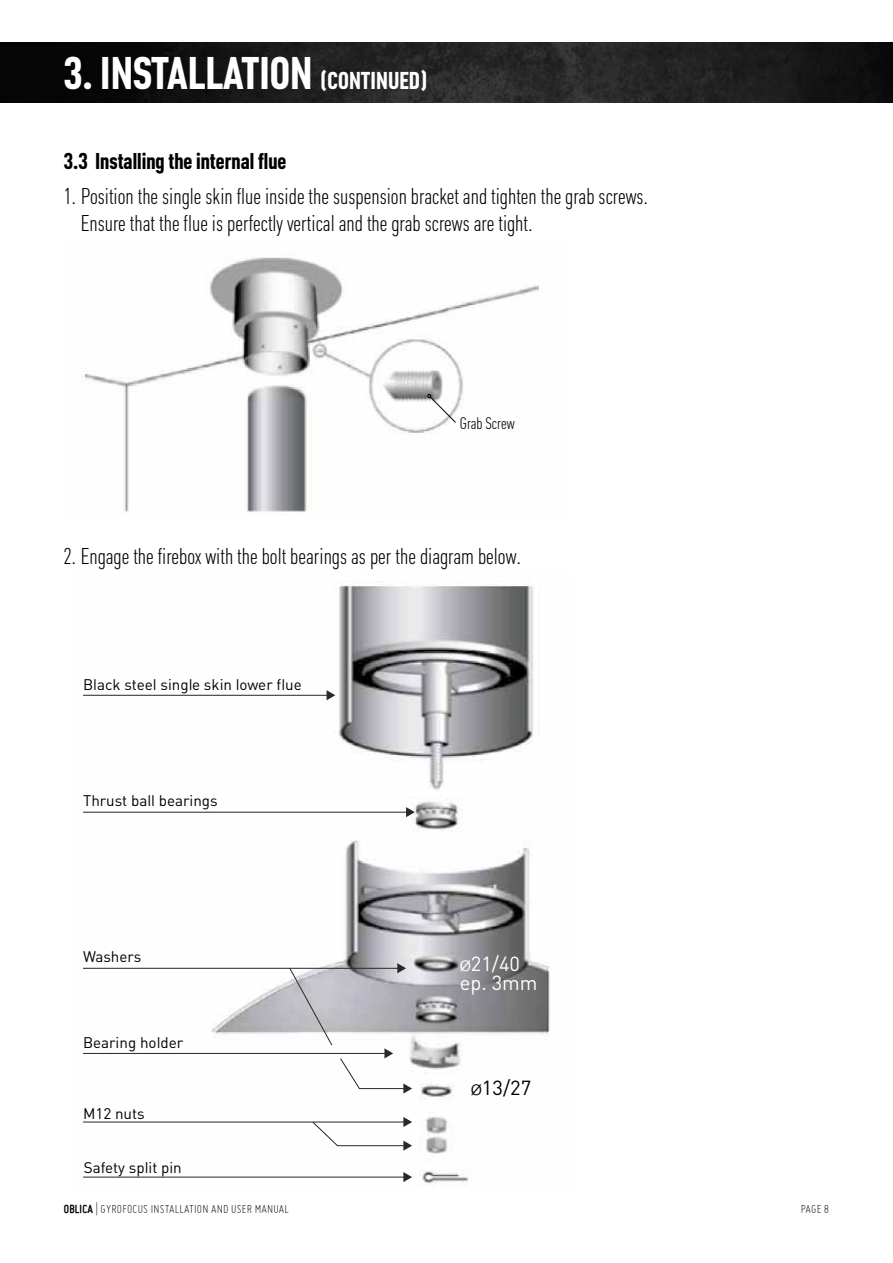
<style>
.page{position:relative;width:893px;height:1263px;background:#fff}
.page>*{position:absolute;margin:0;border:0;box-sizing:border-box;transform-origin:0 0}
.t1{font:700 45px "Plumb Condensed";color:#fff}
.t2{font:300 22.5px/27px "Plumb Condensed";color:#000}
.t3{font:700 22.5px "Plumb Condensed";color:#000}
.t4{font:20.1px/19.2px "Plumb";color:#fff}
.t5{font:20.1px "Plumb";color:#000}
.t6{font:300 16.5px "Plumb Condensed";color:#000}
.t7{font:15.15px "Plumb";color:#000}
.t8{font:300 12.75px "Miso";letter-spacing:.015em;color:#000}
.s1{font-size:24px}
.s2{font-family:"Helvetica";font-weight:300}
.s3{font-weight:700}
</style>
<div class="page">
<img style="left:0;top:43px;width:893px;height:59px">
<img style="left:83px;top:581px;width:467px;height:606px">
<hr style="left:83px;top:695px;width:245px;height:1px;background:#292929">
<svg style="left:327px;top:690px;width:8px;height:10px"></svg>
<hr style="left:83px;top:812px;width:325px;height:1px;background:#292929">
<svg style="left:406px;top:807px;width:9px;height:10px"></svg>
<hr style="left:83px;top:968px;width:316px;height:1px;background:#292929">
<svg style="left:397px;top:963px;width:9px;height:10px"></svg>
<hr style="left:83px;top:1053px;width:303px;height:1px;background:#292929">
<hr style="left:83px;top:1121px;width:322px;height:1px;background:#292929">
<hr style="left:83px;top:1176px;width:322px;height:1px;background:#292929">
<svg style="left:403px;top:1172px;width:9px;height:10px"></svg>
<svg style="left:311px;top:1117px;width:101px;height:34px"></svg>
<svg style="left:339px;top:1048px;width:73px;height:45px"></svg>
<svg style="left:288px;top:967px;width:45px;height:79px"></svg>
<img style="left:84px;top:257px;width:456px;height:255px">
<svg style="left:427px;top:394px;width:30px;height:29px"></svg>
<h1 class="t1" style="left:64px;top:48px;width:365px">3. INSTALLATION <span class="s1">(CONTINUED)</span></h1>
<p class="t3" style="left:64px;top:148px;width:224px">3.3 Installing the internal flue</p>
<p class="t2" style="left:81px;top:184px;width:569px;text-indent:-17px">1. Position the single skin flue inside the suspension bracket and tighten the grab screws.<br>Ensure that the flue is perfectly vertical and the grab screws are tight.</p>
<p class="t6" style="left:460px;top:414px;width:56px">Grab Screw</p>
<p class="t2" style="left:64px;top:543px;width:459px">2. Engage the firebox with the bolt bearings as per the diagram below.</p>
<p class="t7" style="left:83px;top:676px;width:220px">Black steel single skin lower flue</p>
<p class="t7" style="left:83px;top:792px;width:136px">Thrust ball bearings</p>
<p class="t7" style="left:83px;top:948px;width:60px">Washers</p>
<p class="t7" style="left:83px;top:1033px;width:102px">Bearing holder</p>
<p class="t7" style="left:83px;top:1105px;width:63px">M12 nuts</p>
<p class="t7" style="left:84px;top:1159px;width:100px">Safety split pin</p>
<p class="t4" style="left:460px;top:954px;width:79px"><span class="s2">ø</span>21/40 ep. 3mm</p>
<p class="t5" style="left:471px;top:1076px;width:62px"><span class="s2">ø</span>13/27</p>
<p class="t8" style="left:64px;top:1202px;width:227px"><span class="s3">OBLICA</span> | GYROFOCUS INSTALLATION AND USER MANUAL</p>
<p class="t8" style="left:801px;top:1201px;width:30px">PAGE 8</p>
</div>
